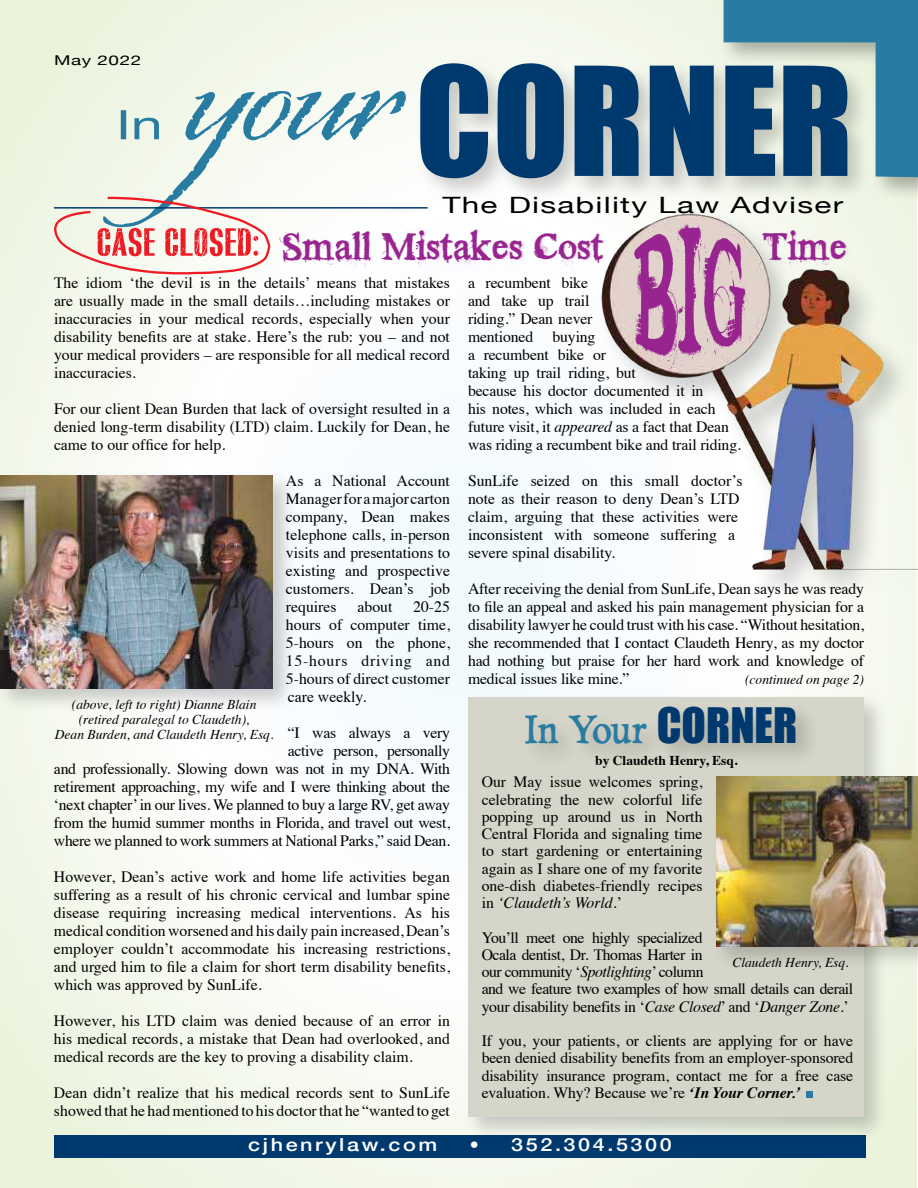
<style>
.page{position:relative;width:918px;height:1188px;background:#fff}
.page>*{position:absolute;margin:0;border:0;box-sizing:border-box;transform-origin:0 0}
.t1{font:139.5px "Impact";color:#00396e}
.t2{font:38.25px "Times New Yorker";color:#98258f}
.t3{font:36.6px "KG No Regrets Solid";letter-spacing:-.05em;color:#287ca1}
.t4{font:22.5px "Helvetica Neue";letter-spacing:.04em;color:#000;scale:1.4 1}
.t5{font:500 18px "Helvetica Neue";letter-spacing:.12em;color:#fff;scale:1.2 1}
.t6{font:500 18px "Helvetica Neue";letter-spacing:.12em;color:#fff}
.t7{font:15.75px/18px "Times";letter-spacing:-.01em;color:#000;text-align:justify}
.t8{font:15.75px/17.2px "Times";letter-spacing:-.03em;color:#000}
.t9{font:italic 13.5px/15px "Times";color:#000;text-align:center}
.t10{font:700 13.5px "Times";color:#000}
.t11{font:13.5px "Helvetica Neue";letter-spacing:.03em;color:#000;scale:1.4 1}
.s1{font-style:italic}
.s2{font-family:"Impact";font-size:44.85px;color:#00396e}
.s3{font-weight:700;font-style:italic}
</style>
<div class="page">
<img style="left:0;top:0;width:917px;height:1188px">
<div style="left:54px;top:1135px;width:811px;height:23px;background:#00396e"></div>
<div style="left:415px;top:58px;width:457px;height:145px;background:#000;opacity:.2"></div>
<hr style="left:54px;top:207px;width:374px;height:2px;background:#00396e">
<div style="left:718px;top:0;width:200px;height:202px;background:#000;opacity:.3"></div>
<svg style="left:724px;top:0;width:194px;height:177px;background:#8eb3b9"></svg>
<div style="left:463px;top:692px;width:426px;height:450px;background:#000;opacity:.2"></div>
<div style="left:469px;top:698px;width:395px;height:419px;background:#d6d5c9"></div>
<div style="left:522px;top:702px;width:298px;height:66px;background:#000;opacity:.2"></div>
<svg style="left:55px;top:90px;width:351px;height:185px"></svg>
<img style="left:438px;top:194px;width:480px;height:412px">
<svg style="left:629px;top:224px;width:120px;height:161px;background:#c190b1"></svg>
<div style="left:0;top:469px;width:297px;height:244px;background:#000;opacity:.2"></div>
<img style="left:0;top:475px;width:272px;height:213px">
<div style="left:806px;top:1091px;width:6px;height:7px;background:#287ca1"></div>
<div style="left:710px;top:771px;width:208px;height:200px;background:#000;opacity:.2"></div>
<img style="left:716px;top:777px;width:202px;height:169px">
<p class="t11" style="left:54px;top:55px;width:64px">May 2022</p>
<h1 class="t1" style="left:415px;top:46px;width:439px">CORNER</h1>
<h3 class="t4" style="left:442px;top:197px;width:288px">The Disability Law Adviser</h3>
<h2 class="t2" style="left:284px;top:223px;width:322px">Small Mistakes Cost</h2>
<h2 class="t2" style="left:765px;top:223px;width:85px">Time</h2>
<p class="t7" style="left:54px;top:275px;width:398px">The idiom ‘the devil is in the details’ means that mistakes are usually made in the small details…including mistakes or inaccuracies in your medical records, especially when your disability benefits are at stake. Here’s the rub: you – and not your medical providers – are responsible for all medical record inaccuracies.</p>
<p class="t7" style="left:54px;top:398px;width:398px">For our client Dean Burden that lack of oversight resulted in a denied long-term disability (LTD) claim. Luckily for Dean, he came to our office for help.</p>
<p class="t7" style="left:286px;top:473px;width:166px">As a National Account Manager for a major carton company, Dean makes telephone calls, in-person visits and presentations to existing and prospective customers. Dean’s job requires</p>
<p class="t7" style="left:286px;top:599px;width:166px;text-indent:127px">20-25 hours of computer time, 5-hours on the phone, 15-hours driving and 5-hours of direct customer care weekly.</p>
<p class="t7" style="left:54px;top:725px;width:398px;text-align:right">“I was always a very<br>active person, personally<br>and professionally. Slowing down was not in my DNA. With retirement approaching, my wife and I were thinking about the ‘next chapter’ in our lives. We planned to buy a large RV, get away from the humid summer months in Florida, and travel out west, where we planned to work summers at National Parks,” said Dean.</p>
<p class="t7" style="left:54px;top:866px;width:398px">However, Dean’s active work and home life activities began suffering as a result of his chronic cervical and lumbar spine disease requiring increasing medical interventions. As his medical condition worsened and his daily pain increased, Dean’s employer couldn’t accommodate his increasing restrictions, and urged him to file a claim for short term disability benefits, which was approved by SunLife.</p>
<p class="t7" style="left:54px;top:1010px;width:398px">However, his LTD claim was denied because of an error in his medical records, a mistake that Dean had overlooked, and medical records are the key to proving a disability claim.</p>
<p class="t7" style="left:54px;top:1082px;width:398px">Dean didn’t realize that his medical records sent to SunLife showed that he had mentioned to his doctor that he “wanted to get</p>
<p class="t7" style="left:357px;top:599px;width:36px">about</p>
<p class="t9" style="left:55px;top:698px;width:220px">(above, left to right) Dianne Blain (retired paralegal to Claudeth),<br>Dean Burden, and Claudeth Henry, Esq.</p>
<p class="t7" style="left:468px;top:275px;width:275px;text-align:left">a recumbent bike<br>and take up trail<br>riding.” Dean never<br>mentioned buying<br>a recumbent bike or<br>taking up trail riding, but<br>because his doctor documented it in<br>his notes, which was included in each future visit, it <span class="s1">appeared</span> as a fact that Dean was riding a recumbent bike and trail riding.</p>
<p class="t7" style="left:468px;top:471px;width:276px;text-align:left">SunLife seized on this small doctor’s note as their reason to deny Dean’s LTD claim, arguing that these activities were inconsistent with someone suffering a severe spinal disability.</p>
<p class="t7" style="left:468px;top:579px;width:398px">After receiving the denial from SunLife, Dean says he was ready to file an appeal and asked his pain management physician for a disability lawyer he could trust with his case. “Without hesitation, she recommended that I contact Claudeth Henry, as my doctor had nothing but praise for her hard work and knowledge of medical issues like mine.”</p>
<p class="t9" style="left:745px;top:673px;width:120px">(continued on page 2)</p>
<h3 class="t3" style="left:524px;top:709px;width:275px">In Your <span class="s2">CORNER</span></h3>
<p class="t10" style="left:595px;top:756px;width:144px">by Claudeth Henry, Esq.</p>
<p class="t7" style="left:482px;top:775px;width:222px;line-height:17.2px">Our May issue welcomes spring, celebrating the new colorful life popping up around us in North Central Florida and signaling time to start gardening or entertaining again as I share one of my favorite one-dish diabetes-friendly recipes in <span class="s1">‘Claudeth’s World</span>.’</p>
<p class="t8" style="left:482px;top:930px;width:373px">You’ll meet one highly specialized<br>Ocala dentist, Dr. Thomas Harter in<br>our community ‘<span class="s1">Spotlighting</span>’ column<br>and we feature two examples of how small details can derail your disability benefits in ‘<span class="s1">Case Closed</span>’ and ‘<span class="s1">Danger Zone</span>.’</p>
<p class="t7" style="left:482px;top:1031px;width:373px;line-height:17.2px">If you, your patients, or clients are applying for or have been denied disability benefits from an employer-sponsored disability insurance program, contact me for a free case evaluation. Why? Because we’re <span class="s3">‘In Your Corner.’</span></p>
<p class="t9" style="left:732px;top:956px;width:118px">Claudeth Henry, Esq.</p>
<p class="t5" style="left:248px;top:1138px;width:159px">cjhenrylaw.com</p>
<p class="t6" style="left:470px;top:1138px;width:203px">• 352.304.5300</p>
</div>
